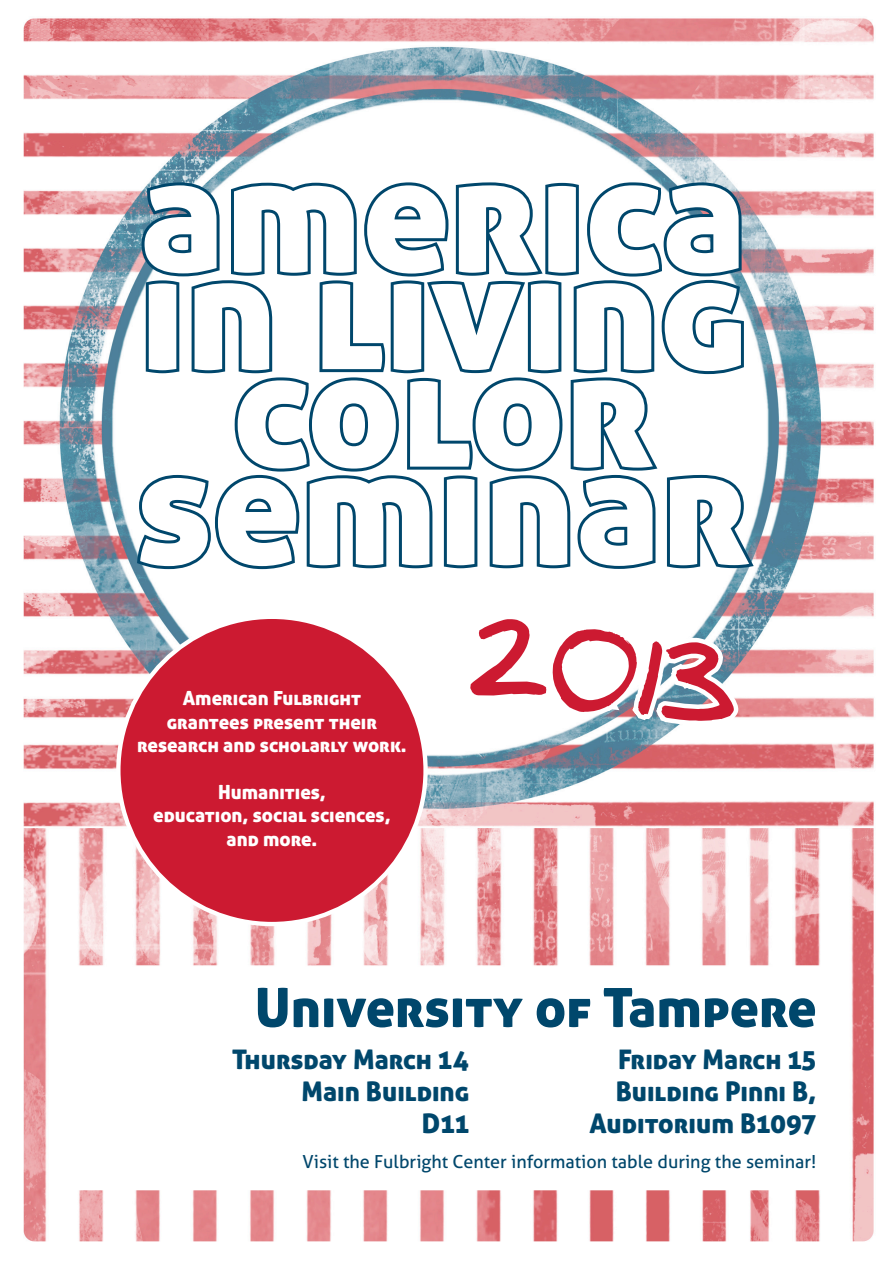
<style>
.page{position:relative;width:893px;height:1263px;background:#fff}
.page>*{position:absolute;margin:0;border:0;box-sizing:border-box;transform-origin:0 0}
.t1{font:162.9px "Aller Display";color:#fff}
.t2{font:900 84px "Daniel";color:#cc1a31}
.t3{font:54px "Aller Display";color:#00476c}
.t4{font:27px "Aller Display";color:#00476c}
.t5{font:19.5px/23.4px "Aller Display";color:#fff;text-align:center}
.t6{font:18px "Aller";color:#00476c}
</style>
<div class="page">
<img style="left:23px;top:18px;width:851px;height:1224px">
<div style="left:70px;top:965px;width:758px;height:225px;background:#fff"></div>
<svg style="left:758px;top:375px;width:6px;height:440px"></svg>
<svg style="left:134px;top:178px;width:624px;height:641px"></svg>
<div style="left:118px;top:617px;width:308px;height:307px;background:#cc1a31;border-radius:50%"></div>
<p class="t1" style="left:140px;top:110px;width:609px">america</p>
<p class="t1" style="left:140px;top:207px;width:609px">in living</p>
<p class="t1" style="left:233px;top:305px;width:423px">color</p>
<p class="t1" style="left:136px;top:402px;width:615px">seminar</p>
<p class="t5" style="left:183px;top:686px;width:180px">American Fulbright</p>
<p class="t5" style="left:167px;top:710px;width:212px">grantees present their</p>
<p class="t5" style="left:137px;top:733px;width:271px">research and scholarly work.</p>
<p class="t5" style="left:153px;top:780px;width:239px">Humanities,<br>education, social sciences,</p>
<p class="t5" style="left:227px;top:827px;width:92px">and more.</p>
<p class="t2" style="left:477px;top:614px;width:271px;rotate:7deg">2013</p>
<p class="t3" style="left:255px;top:973px;width:563px">University of Tampere</p>
<p class="t4" style="left:232px;top:1042px;width:239px">Thursday March 14</p>
<p class="t4" style="left:301px;top:1074px;width:169px">Main Building</p>
<p class="t4" style="left:422px;top:1106px;width:49px">D11</p>
<p class="t4" style="left:618px;top:1042px;width:200px">Friday March 15</p>
<p class="t4" style="left:616px;top:1074px;width:202px">Building Pinni B,</p>
<p class="t4" style="left:589px;top:1106px;width:229px">Auditorium B1097</p>
<p class="t6" style="left:303px;top:1151px;width:515px">Visit the Fulbright Center information table during the seminar!</p>
</div>
